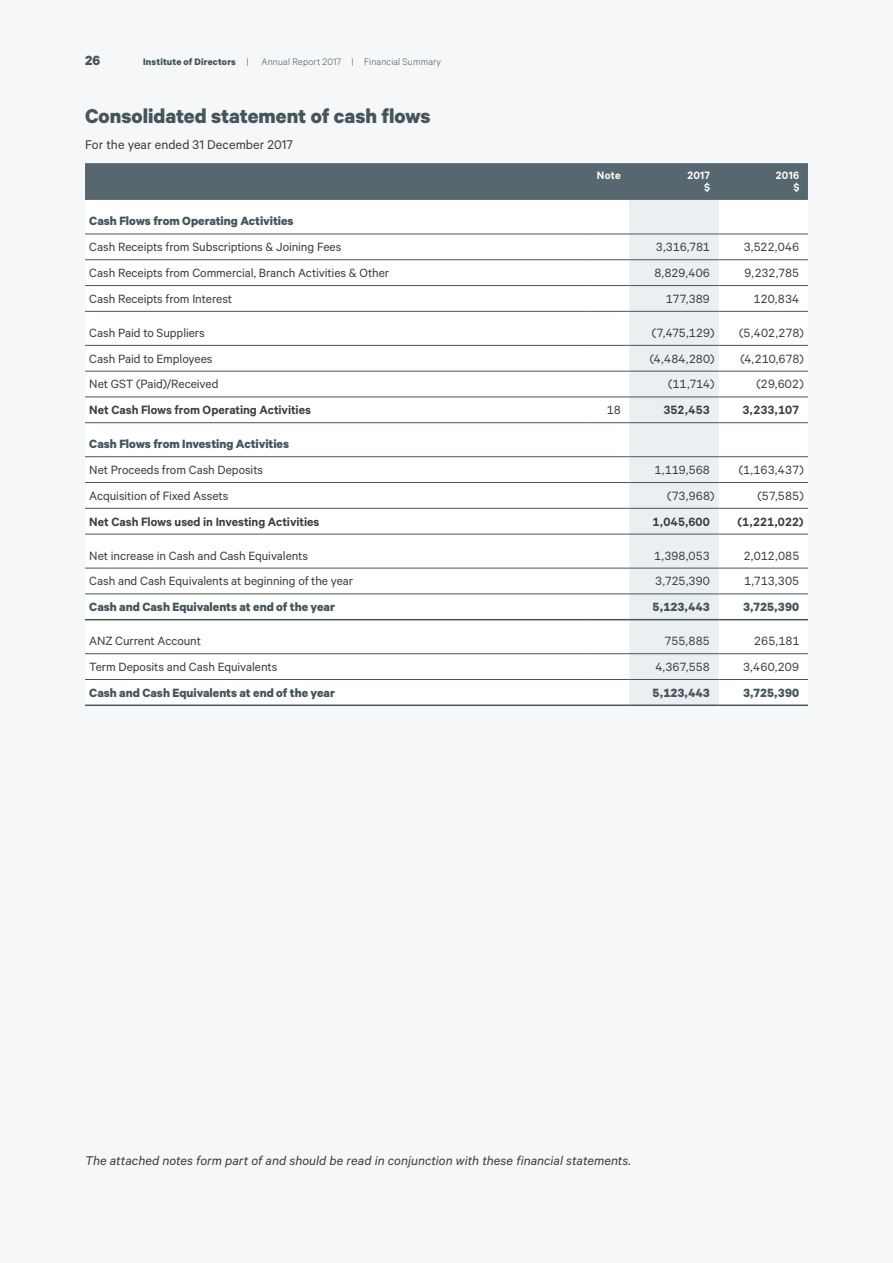
<style>
.page{position:relative;width:893px;height:1263px;background:#f5f7f8}
.page>*{position:absolute;margin:0;border:0;box-sizing:border-box;transform-origin:0 0}
.t1{font:700 22.5px "Calibre";color:#45555c}
.t2{font:700 15px "Calibre";color:#45555c}
.t3{font:italic 14.25px "Calibre";letter-spacing:.005em;color:#3c3c3b}
.t4{font:14.25px "Calibre";letter-spacing:.005em;color:#3c3c3b}
.t5{font:13.5px "Calibre";letter-spacing:-.005em;color:#3c3c3b}
.t6{font:700 13.5px "Calibre";color:#45555c}
.t7{font:600 13.5px "Calibre";color:#3c3c3b}
.t8{font:600 12px/12px "Calibre";color:#fff;text-align:right}
.t9{font:300 10.5px "Calibre";letter-spacing:.01em;color:#45555c}
.s1{font-weight:700}
</style>
<div class="page">
<div style="left:85px;top:163px;width:723px;height:37px;background:#57676f"></div>
<div style="left:85px;top:233px;width:723px;height:422px;background:#fff"></div>
<div style="left:629px;top:233px;width:90px;height:446px;background:#ebeff1"></div>
<hr style="left:85px;top:234px;width:506px;height:1px;background:#45555c">
<hr style="left:591px;top:234px;width:38px;height:1px;background:#45555c">
<hr style="left:629px;top:234px;width:90px;height:1px;background:#45555c">
<hr style="left:719px;top:234px;width:89px;height:1px;background:#45555c">
<hr style="left:85px;top:259px;width:506px;height:1px;background:#45555c">
<hr style="left:591px;top:259px;width:38px;height:1px;background:#45555c">
<hr style="left:629px;top:259px;width:90px;height:1px;background:#45555c">
<hr style="left:719px;top:259px;width:89px;height:1px;background:#45555c">
<hr style="left:85px;top:285px;width:506px;height:1px;background:#45555c">
<hr style="left:591px;top:285px;width:38px;height:1px;background:#45555c">
<hr style="left:629px;top:285px;width:90px;height:1px;background:#45555c">
<hr style="left:719px;top:285px;width:89px;height:1px;background:#45555c">
<hr style="left:85px;top:311px;width:506px;height:1px;background:#45555c">
<hr style="left:591px;top:311px;width:38px;height:1px;background:#45555c">
<hr style="left:629px;top:311px;width:90px;height:1px;background:#45555c">
<hr style="left:719px;top:311px;width:89px;height:1px;background:#45555c">
<hr style="left:85px;top:345px;width:506px;height:1px;background:#45555c">
<hr style="left:591px;top:345px;width:38px;height:1px;background:#45555c">
<hr style="left:629px;top:345px;width:90px;height:1px;background:#45555c">
<hr style="left:719px;top:345px;width:89px;height:1px;background:#45555c">
<hr style="left:85px;top:371px;width:506px;height:1px;background:#45555c">
<hr style="left:591px;top:371px;width:38px;height:1px;background:#45555c">
<hr style="left:629px;top:371px;width:90px;height:1px;background:#45555c">
<hr style="left:719px;top:371px;width:89px;height:1px;background:#45555c">
<hr style="left:85px;top:456px;width:506px;height:1px;background:#45555c">
<hr style="left:591px;top:456px;width:38px;height:1px;background:#45555c">
<hr style="left:629px;top:456px;width:90px;height:1px;background:#45555c">
<hr style="left:719px;top:456px;width:89px;height:1px;background:#45555c">
<hr style="left:85px;top:482px;width:506px;height:1px;background:#45555c">
<hr style="left:591px;top:482px;width:38px;height:1px;background:#45555c">
<hr style="left:629px;top:482px;width:90px;height:1px;background:#45555c">
<hr style="left:719px;top:482px;width:89px;height:1px;background:#45555c">
<hr style="left:85px;top:568px;width:506px;height:1px;background:#45555c">
<hr style="left:591px;top:568px;width:38px;height:1px;background:#45555c">
<hr style="left:629px;top:568px;width:90px;height:1px;background:#45555c">
<hr style="left:719px;top:568px;width:89px;height:1px;background:#45555c">
<hr style="left:85px;top:653px;width:506px;height:1px;background:#45555c">
<hr style="left:591px;top:653px;width:38px;height:1px;background:#45555c">
<hr style="left:629px;top:653px;width:90px;height:1px;background:#45555c">
<hr style="left:719px;top:653px;width:89px;height:1px;background:#45555c">
<hr style="left:85px;top:397px;width:506px;height:1px;background:#45555c">
<hr style="left:591px;top:397px;width:38px;height:1px;background:#45555c">
<hr style="left:629px;top:397px;width:90px;height:1px;background:#45555c">
<hr style="left:719px;top:397px;width:89px;height:1px;background:#45555c">
<hr style="left:85px;top:422px;width:506px;height:1px;background:#45555c">
<hr style="left:591px;top:422px;width:38px;height:1px;background:#45555c">
<hr style="left:629px;top:422px;width:90px;height:1px;background:#45555c">
<hr style="left:719px;top:422px;width:89px;height:1px;background:#45555c">
<hr style="left:85px;top:508px;width:506px;height:1px;background:#45555c">
<hr style="left:591px;top:508px;width:38px;height:1px;background:#45555c">
<hr style="left:629px;top:508px;width:90px;height:1px;background:#45555c">
<hr style="left:719px;top:508px;width:89px;height:1px;background:#45555c">
<hr style="left:85px;top:534px;width:506px;height:1px;background:#45555c">
<hr style="left:591px;top:534px;width:38px;height:1px;background:#45555c">
<hr style="left:629px;top:534px;width:90px;height:1px;background:#45555c">
<hr style="left:719px;top:534px;width:89px;height:1px;background:#45555c">
<hr style="left:85px;top:593px;width:506px;height:1px;background:#45555c">
<hr style="left:591px;top:593px;width:38px;height:1px;background:#45555c">
<hr style="left:85px;top:679px;width:506px;height:1px;background:#45555c">
<hr style="left:591px;top:679px;width:38px;height:1px;background:#45555c">
<hr style="left:85px;top:619px;width:506px;height:1px;background:#45555c">
<hr style="left:591px;top:619px;width:38px;height:1px;background:#45555c">
<hr style="left:85px;top:704px;width:506px;height:2px;background:#45555c">
<hr style="left:591px;top:704px;width:38px;height:2px;background:#45555c">
<hr style="left:629px;top:679px;width:90px;height:1px;background:#45555c">
<hr style="left:719px;top:679px;width:89px;height:1px;background:#45555c">
<hr style="left:629px;top:704px;width:90px;height:2px;background:#45555c">
<hr style="left:719px;top:704px;width:89px;height:2px;background:#45555c">
<hr style="left:629px;top:593px;width:90px;height:1px;background:#45555c">
<hr style="left:719px;top:593px;width:89px;height:1px;background:#45555c">
<hr style="left:629px;top:619px;width:90px;height:1px;background:#45555c">
<hr style="left:719px;top:619px;width:89px;height:1px;background:#45555c">
<p class="t2" style="left:85px;top:52px;width:17px">26</p>
<p class="t9" style="left:143px;top:56px;width:300px"><span class="s1">Institute of Directors</span> | Annual Report 2017 | Financial Summary</p>
<h1 class="t1" style="left:85px;top:102px;width:347px">Consolidated statement of cash flows</h1>
<p class="t4" style="left:85px;top:136px;width:209px">For the year ended 31 December 2017</p>
<p class="t8" style="left:597px;top:169px;width:25px">Note</p>
<p class="t8" style="left:687px;top:169px;width:24px">2017 $</p>
<p class="t8" style="left:776px;top:169px;width:25px">2016 $</p>
<p class="t6" style="left:89px;top:213px;width:206px">Cash Flows from Operating Activities</p>
<p class="t5" style="left:89px;top:239px;width:254px">Cash Receipts from Subscriptions &amp; Joining Fees</p>
<p class="t5" style="left:656px;top:239px;width:56px">3,316,781</p>
<p class="t5" style="left:744px;top:239px;width:57px">3,522,046</p>
<p class="t5" style="left:89px;top:265px;width:301px">Cash Receipts from Commercial, Branch Activities &amp; Other</p>
<p class="t5" style="left:654px;top:265px;width:57px">8,829,406</p>
<p class="t5" style="left:745px;top:265px;width:56px">9,232,785</p>
<p class="t5" style="left:89px;top:291px;width:144px">Cash Receipts from Interest</p>
<p class="t5" style="left:666px;top:291px;width:46px">177,389</p>
<p class="t5" style="left:754px;top:291px;width:47px">120,834</p>
<p class="t5" style="left:89px;top:325px;width:117px">Cash Paid to Suppliers</p>
<p class="t5" style="left:652px;top:325px;width:64px">(7,475,129)</p>
<p class="t5" style="left:739px;top:325px;width:66px">(5,402,278)</p>
<p class="t5" style="left:89px;top:351px;width:125px">Cash Paid to Employees</p>
<p class="t5" style="left:650px;top:351px;width:66px">(4,484,280)</p>
<p class="t5" style="left:740px;top:351px;width:65px">(4,210,678)</p>
<p class="t5" style="left:89px;top:376px;width:131px">Net GST (Paid)/Received</p>
<p class="t5" style="left:668px;top:376px;width:48px">(11,714)</p>
<p class="t5" style="left:756px;top:376px;width:49px">(29,602)</p>
<p class="t7" style="left:89px;top:402px;width:223px">Net Cash Flows from Operating Activities</p>
<p class="t5" style="left:607px;top:402px;width:16px">18</p>
<p class="t7" style="left:663px;top:402px;width:48px">352,453</p>
<p class="t7" style="left:742px;top:402px;width:58px">3,233,107</p>
<p class="t6" style="left:89px;top:436px;width:201px">Cash Flows from Investing Activities</p>
<p class="t5" style="left:89px;top:462px;width:175px">Net Proceeds from Cash Deposits</p>
<p class="t5" style="left:654px;top:462px;width:57px">1,119,568</p>
<p class="t5" style="left:739px;top:462px;width:66px">(1,163,437)</p>
<p class="t5" style="left:89px;top:488px;width:141px">Acquisition of Fixed Assets</p>
<p class="t5" style="left:667px;top:488px;width:49px">(73,968)</p>
<p class="t5" style="left:758px;top:488px;width:48px">(57,585)</p>
<p class="t7" style="left:89px;top:513px;width:232px">Net Cash Flows used in Investing Activities</p>
<p class="t7" style="left:653px;top:513px;width:59px">1,045,600</p>
<p class="t7" style="left:737px;top:513px;width:68px">(1,221,022)</p>
<p class="t5" style="left:89px;top:548px;width:220px">Net increase in Cash and Cash Equivalents</p>
<p class="t5" style="left:654px;top:548px;width:57px">1,398,053</p>
<p class="t5" style="left:744px;top:548px;width:57px">2,012,085</p>
<p class="t5" style="left:89px;top:573px;width:265px">Cash and Cash Equivalents at beginning of the year</p>
<p class="t5" style="left:655px;top:573px;width:56px">3,725,390</p>
<p class="t5" style="left:744px;top:573px;width:57px">1,713,305</p>
<p class="t6" style="left:89px;top:599px;width:247px">Cash and Cash Equivalents at end of the year</p>
<p class="t6" style="left:653px;top:599px;width:59px">5,123,443</p>
<p class="t6" style="left:743px;top:599px;width:58px">3,725,390</p>
<p class="t5" style="left:89px;top:633px;width:113px">ANZ Current Account</p>
<p class="t5" style="left:664px;top:633px;width:47px">755,885</p>
<p class="t5" style="left:754px;top:633px;width:47px">265,181</p>
<p class="t5" style="left:89px;top:659px;width:190px">Term Deposits and Cash Equivalents</p>
<p class="t5" style="left:655px;top:659px;width:56px">4,367,558</p>
<p class="t5" style="left:743px;top:659px;width:58px">3,460,209</p>
<p class="t6" style="left:89px;top:684px;width:247px">Cash and Cash Equivalents at end of the year</p>
<p class="t6" style="left:653px;top:684px;width:59px">5,123,443</p>
<p class="t6" style="left:743px;top:684px;width:58px">3,725,390</p>
<p class="t3" style="left:85px;top:1152px;width:547px">The attached notes form part of and should be read in conjunction with these financial statements.</p>
</div>
